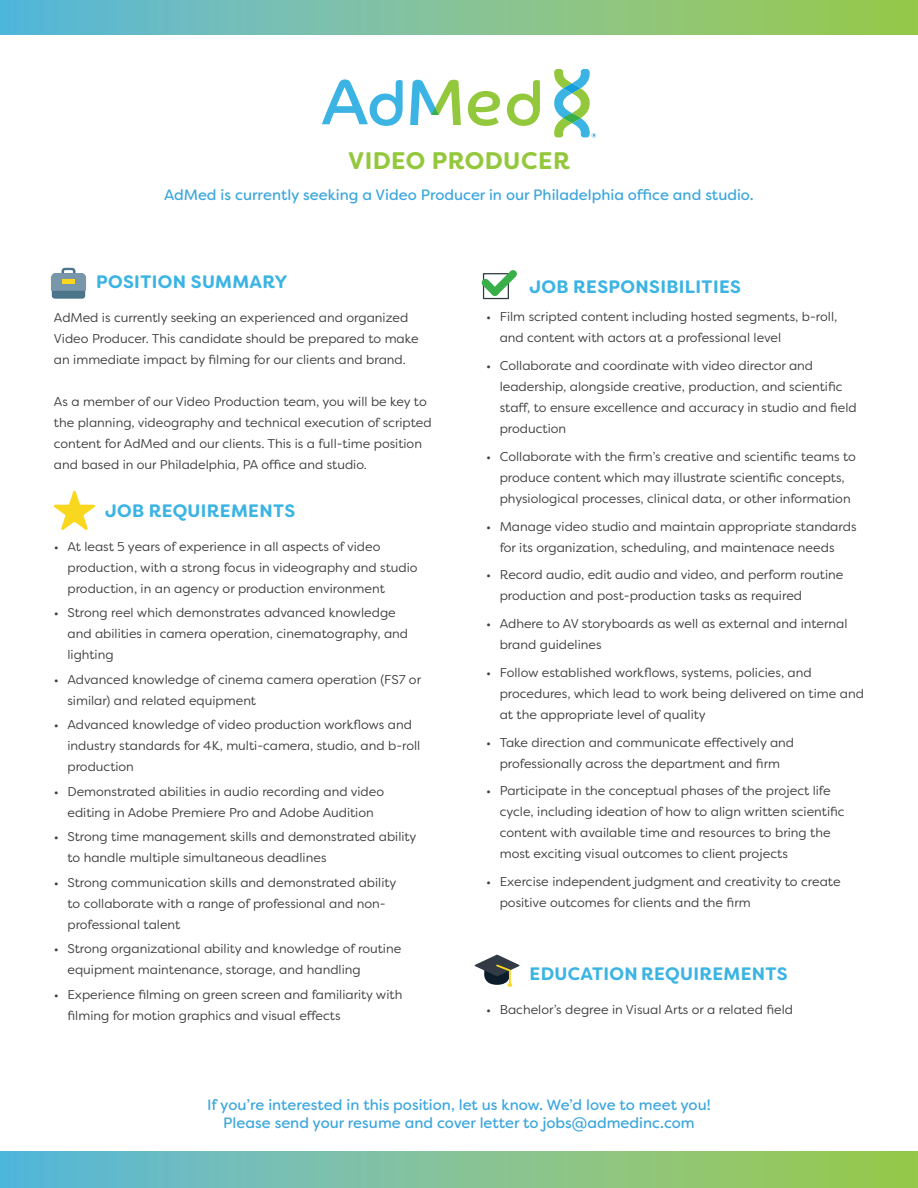
<style>
.page{position:relative;width:918px;height:1188px;background:#fff}
.page>*{position:absolute;margin:0;border:0;box-sizing:border-box;transform-origin:0 0}
.jobTitle{font:700 24px "Filson Soft";letter-spacing:.02em;color:#94c83c}
.headings{font:700 18px "Filson Soft";letter-spacing:.02em;color:#3bb4e4}
.jobDescription{font:15px/18px "Filson Soft";color:#3ba6dd;text-align:center}
.smallBody{font:12.75px/21px "Filson Soft";color:#3e3e3f}
</style>
<div class="page">
<svg style="left:468px;top:91px;width:32px;height:35px"></svg>
<svg style="left:507px;top:80px;width:33px;height:46px"></svg>
<svg style="left:410px;top:80px;width:51px;height:45px"></svg>
<svg style="left:322px;top:79px;width:81px;height:47px"></svg>
<svg style="left:554px;top:69px;width:42px;height:69px"></svg>
<svg style="left:0;top:0;width:918px;height:35px;background:#80c195"></svg>
<svg style="left:0;top:1152px;width:918px;height:36px;background:#80c195"></svg>
<svg style="left:54px;top:490px;width:41px;height:40px"></svg>
<div style="left:483px;top:273px;width:26px;height:26px;border:1px solid #313a45"></div>
<svg style="left:482px;top:270px;width:35px;height:26px"></svg>
<div style="left:52px;top:273px;width:33px;height:26px;background:#4c748b;border-radius:3px"></div>
<svg style="left:51px;top:268px;width:35px;height:23px"></svg>
<div style="left:62px;top:279px;width:13px;height:5px;background:#fad71f"></div>
<svg style="left:475px;top:955px;width:44px;height:32px"></svg>
<p class="jobTitle" style="left:348px;top:145px;width:223px">VIDEO PRODUCER</p>
<p class="jobDescription" style="left:164px;top:185px;width:591px">AdMed is currently seeking a Video Producer in our Philadelphia office and studio.</p>
<p class="headings" style="left:96px;top:270px;width:193px">POSITION SUMMARY</p>
<p class="smallBody" style="left:54px;top:307px;width:366px">AdMed is currently seeking an experienced and organized<br>Video Producer. This candidate should be prepared to make an immediate impact by filming for our clients and brand.</p>
<p class="smallBody" style="left:54px;top:391px;width:379px">As a member of our Video Production team, you will be key to the planning, videography and technical execution of scripted content for AdMed and our clients. This is a full-time position and based in our Philadelphia, PA office and studio.</p>
<p class="headings" style="left:105px;top:499px;width:192px">JOB REQUIREMENTS</p>
<p class="smallBody" style="left:67px;top:536px;width:352px;text-indent:-14px">• At least 5 years of experience in all aspects of video production, with a strong focus in videography and studio production, in an agency or production environment</p>
<p class="smallBody" style="left:67px;top:602px;width:342px;text-indent:-14px">• Strong reel which demonstrates advanced knowledge and abilities in camera operation, cinematography, and lighting</p>
<p class="smallBody" style="left:67px;top:669px;width:355px;text-indent:-14px">• Advanced knowledge of cinema camera operation (FS7 or similar) and related equipment</p>
<p class="smallBody" style="left:67px;top:714px;width:354px;text-indent:-14px">• Advanced knowledge of video production workflows and industry standards for 4K, multi-camera, studio, and b-roll production</p>
<p class="smallBody" style="left:54px;top:781px;width:332px;text-align:center">• Demonstrated abilities in audio recording and video editing in Adobe Premiere Pro and Adobe Audition</p>
<p class="smallBody" style="left:67px;top:826px;width:351px;text-indent:-14px">• Strong time management skills and demonstrated ability to handle multiple simultaneous deadlines</p>
<p class="smallBody" style="left:67px;top:872px;width:330px;text-indent:-14px">• Strong communication skills and demonstrated ability to collaborate with a range of professional and non&shy;professional talent</p>
<p class="smallBody" style="left:67px;top:938px;width:335px;text-indent:-14px">• Strong organizational ability and knowledge of routine equipment maintenance, storage, and handling</p>
<p class="smallBody" style="left:67px;top:984px;width:336px;text-indent:-14px">• Experience filming on green screen and familiarity with filming for motion graphics and visual effects</p>
<p class="headings" style="left:529px;top:275px;width:213px">JOB RESPONSIBILITIES</p>
<p class="smallBody" style="left:500px;top:306px;width:339px;text-indent:-14px">• Film scripted content including hosted segments, b-roll, and content with actors at a professional level</p>
<p class="smallBody" style="left:500px;top:355px;width:358px;text-indent:-14px">• Collaborate and coordinate with video director and leadership, alongside creative, production, and scientific staff, to ensure excellence and accuracy in studio and field production</p>
<p class="smallBody" style="left:500px;top:446px;width:358px;text-indent:-14px">• Collaborate with the firm’s creative and scientific teams to produce content which may illustrate scientific concepts, physiological processes, clinical data, or other information</p>
<p class="smallBody" style="left:500px;top:516px;width:358px;text-indent:-14px">• Manage video studio and maintain appropriate standards for its organization, scheduling, and maintenace needs</p>
<p class="smallBody" style="left:500px;top:564px;width:345px;text-indent:-14px">• Record audio, edit audio and video, and perform routine production and post-production tasks as required</p>
<p class="smallBody" style="left:500px;top:613px;width:349px;text-indent:-14px">• Adhere to AV storyboards as well as external and internal brand guidelines</p>
<p class="smallBody" style="left:500px;top:662px;width:366px;text-indent:-14px">• Follow established workflows, systems, policies, and procedures, which lead to work being delivered on time and at the appropriate level of quality</p>
<p class="smallBody" style="left:486px;top:732px;width:309px;text-align:center">• Take direction and communicate effectively and professionally across the department and firm</p>
<p class="smallBody" style="left:500px;top:780px;width:346px;text-indent:-14px">• Participate in the conceptual phases of the project life cycle, including ideation of how to align written scientific content with available time and resources to bring the most exciting visual outcomes to client projects</p>
<p class="smallBody" style="left:500px;top:871px;width:342px;text-indent:-14px">• Exercise independent judgment and creativity to create positive outcomes for clients and the firm</p>
<p class="headings" style="left:530px;top:962px;width:260px">EDUCATION REQUIREMENTS</p>
<p class="smallBody" style="left:486px;top:999px;width:308px">• Bachelor’s degree in Visual Arts or a related field</p>
<p class="jobDescription" style="left:207px;top:1096px;width:505px">If you’re interested in this position, let us know. We’d love to meet you!<br>Please send your resume and cover letter to jobs@admedinc.com</p>
</div>
